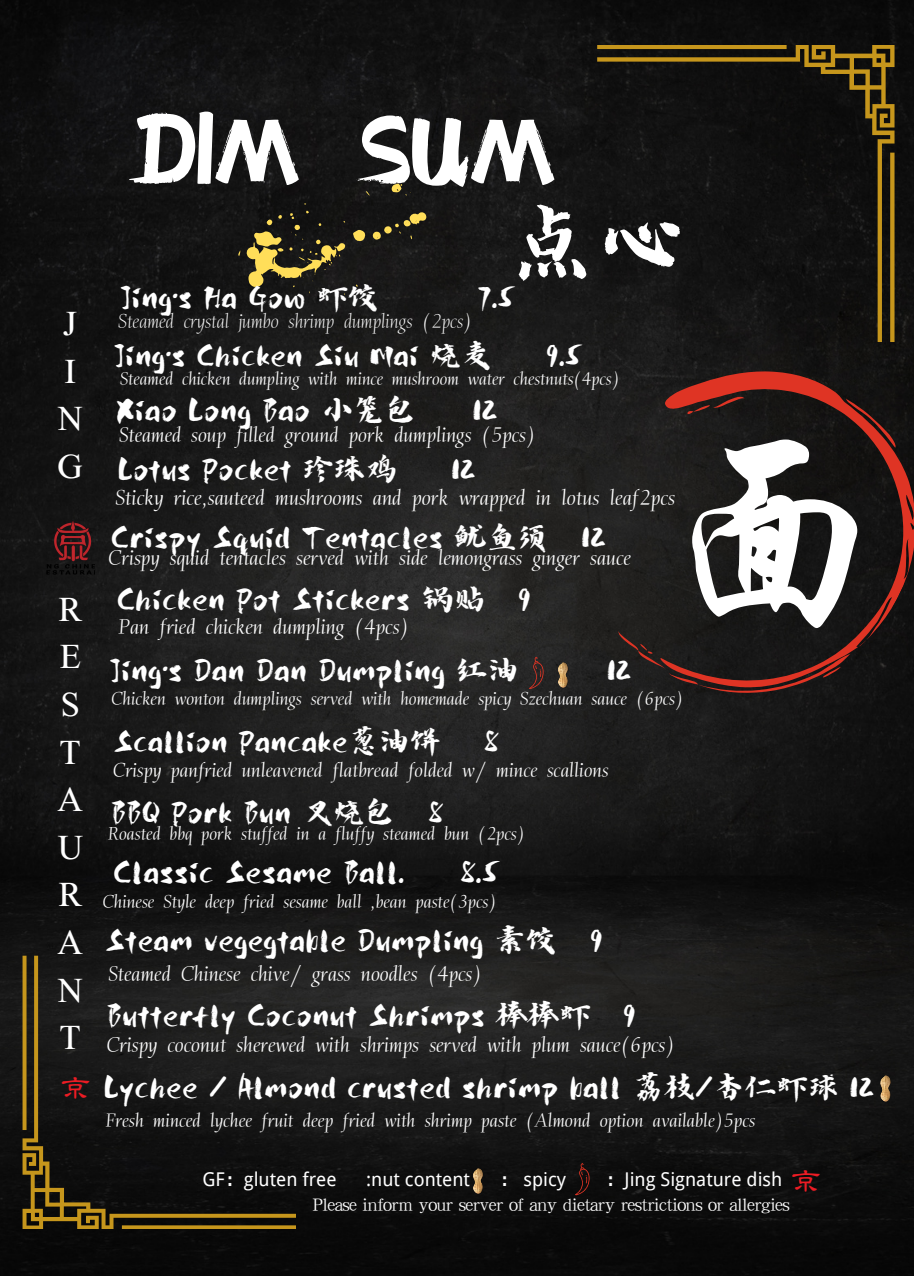
<style>
.page{position:relative;width:914px;height:1276px;background:#fff}
.page>*{position:absolute;margin:0;border:0;box-sizing:border-box;transform-origin:0 0}
.t1{font:237.15px "ST Xingkai";color:#fff}
.t2{font:112.65px "Canva Sword Like Dream";color:#fff}
.t3{font:93.3px "Canva Oriental Brush";color:#fff}
.t4{font:500 34.05px/47.5px "Aderet MF";color:#fff}
.t5{font:32.7px "Canva Oriental Brush";color:#fff}
.t6{font:32.4px "Canva Oriental Brush";color:#fff}
.t7{font:32.25px "Canva Oriental Brush";color:#fff}
.t8{font:32.1px "Canva Oriental Brush";color:#fff}
.t9{font:31.95px "Canva Oriental Brush";color:#fff}
.t10{font:31.8px "Canva Oriental Brush";color:#fff}
.t11{font:31.65px "Canva Oriental Brush";color:#fff}
.t12{font:31.2px "Hellofont ID Xiao Li Shu";color:#ed1c24}
.t13{font:20.85px "Hello Font ID Dian Fang Song Bold";color:#fff}
.t14{font:20.55px "Hello Font ID Dian Fang Song Bold";color:#fff}
.t15{font:20.4px "Hello Font ID Dian Fang Song Bold";color:#fff}
.t16{font:20.25px "Hello Font ID Dian Fang Song Bold";color:#fff}
.t17{font:19.35px "Hello Font ID Dian Fang Song Bold";color:#fff}
.t18{font:19.35px "Hello Font ID Dian Fang Song";color:#fff}
.t19{font:18.9px "Wen Quan Yi Micro Hei";color:#fff}
.t20{font:18.45px "Hello Font ID Dian Fang Song Bold";color:#fff}
.t21{font:17.85px "Hello Font ID Dian Fang Song Bold";color:#fff}
.t22{font:17.7px "Hello Font ID Dian Fang Song Bold";color:#fff}
.t23{font:17.4px "Hello Font ID Dian Fang Song Bold";color:#fff}
.t24{font:16.35px "Hellofont ID Ke Song";color:#fff}
.s1{font-family:"Hellofont ID Xiao Li Shu";font-size:31.2px;color:#ed1c24}
</style>
<div class="page">
<img style="left:0;top:0;width:913px;height:1275px">
<svg style="left:23px;top:956px;width:273px;height:273px;background:#221f17"></svg>
<svg style="left:597px;top:45px;width:297px;height:278px;background:#1d1911"></svg>
<svg style="left:230px;top:181px;width:199px;height:132px;background:#2a271b"></svg>
<svg style="left:558px;top:323px;width:355px;height:422px;background:#231a19"></svg>
<svg style="left:836px;top:399px;width:69px;height:49px;background:#451a15"></svg>
<svg style="left:614px;top:598px;width:237px;height:141px;background:#231a19"></svg>
<img style="left:46px;top:517px;width:48px;height:93px">
<svg style="left:516px;top:656px;width:35px;height:35px"></svg>
<img style="left:548px;top:660px;width:30px;height:29px">
<img style="left:871px;top:1074px;width:29px;height:29px">
<svg style="left:562px;top:1162px;width:35px;height:35px"></svg>
<img style="left:463px;top:1166px;width:30px;height:29px">
<p class="t2" style="left:128px;top:78px;width:429px">DIM SUM</p>
<p class="t3" style="left:504px;top:203px;width:184px">点心</p>
<p class="t8" style="left:120px;top:283px;width:261px">Jing·s Ha Gow 虾饺</p>
<p class="t8" style="left:477px;top:283px;width:38px">7.5</p>
<p class="t18" style="left:118px;top:306px;width:355px">Steamed crystal jumbo shrimp dumplings (2pcs)</p>
<p class="t10" style="left:113px;top:341px;width:380px">Jing·s Chicken Siu Mai 烧麦</p>
<p class="t10" style="left:546px;top:341px;width:37px">9.5</p>
<p class="t23" style="left:120px;top:365px;width:501px">Steamed chicken dumpling with mince mushroom water chestnuts(4pcs)</p>
<p class="t5" style="left:116px;top:395px;width:303px">Xiao Long Bao 小笼包</p>
<p class="t5" style="left:473px;top:395px;width:25px">12</p>
<p class="t16" style="left:119px;top:419px;width:417px">Steamed soup filled ground pork dumplings (5pcs)</p>
<p class="t8" style="left:118px;top:455px;width:281px">Lotus Pocket 珍珠鸡</p>
<p class="t8" style="left:451px;top:455px;width:25px">12</p>
<p class="t13" style="left:115px;top:482px;width:561px">Sticky rice,sauteed mushrooms and pork wrapped in lotus leaf2pcs</p>
<p class="t7" style="left:111px;top:523px;width:495px">Crispy Squid Tentacles 鱿鱼须 12</p>
<p class="t4" style="left:64px;top:301px;width:15px">J</p>
<p class="t4" style="left:64px;top:349px;width:13px">I</p>
<p class="t4" style="left:57px;top:396px;width:27px">N<br>G</p>
<p class="t1" style="left:654px;top:408px;width:239px">面</p>
<p class="t14" style="left:109px;top:542px;width:524px">Crispy squid tentacles served with side lemongrass ginger sauce</p>
<p class="t6" style="left:117px;top:585px;width:415px">Chicken Pot Stickers 锅贴 9</p>
<p class="t14" style="left:118px;top:611px;width:292px">Pan fried chicken dumpling (4pcs)</p>
<p class="t7" style="left:109px;top:656px;width:411px">Jing·s Dan Dan Dumpling 红油</p>
<p class="t7" style="left:607px;top:656px;width:25px">12</p>
<p class="t21" style="left:111px;top:684px;width:573px">Chicken wonton dumplings served with homemade spicy Szechuan sauce (6pcs)</p>
<p class="t11" style="left:113px;top:728px;width:329px">Scallion Pancake葱油饼</p>
<p class="t11" style="left:484px;top:728px;width:17px">8</p>
<p class="t17" style="left:113px;top:755px;width:497px">Crispy panfried unleavened flatbread folded w/ mince scallions</p>
<p class="t9" style="left:111px;top:798px;width:334px">BBQ Pork Bun 叉烧包 8</p>
<p class="t22" style="left:108px;top:820px;width:418px">Roasted bbq pork stuffed in a fluffy steamed bun (2pcs)</p>
<p class="t5" style="left:113px;top:857px;width:293px">Classic Sesame Ball.</p>
<p class="t5" style="left:460px;top:857px;width:40px">8.5</p>
<p class="t21" style="left:103px;top:887px;width:395px">Chinese Style deep fried sesame ball ,bean paste(3pcs)</p>
<p class="t8" style="left:105px;top:926px;width:499px">Steam vegegtable Dumpling 素饺 9</p>
<p class="t15" style="left:108px;top:958px;width:375px">Steamed Chinese chive/ grass noodles (4pcs)</p>
<p class="t4" style="left:57px;top:587px;width:27px;text-align:justify">R E S T A U R A N T</p>
<p class="t8" style="left:60px;top:1073px;width:814px"><span class="s1">京</span> Lychee / Almond crusted shrimp ball 荔枝/杏仁虾球 12</p>
<p class="t20" style="left:106px;top:1106px;width:651px">Fresh minced lychee fruit deep fried with shrimp paste (Almond option available)5pcs</p>
<p class="t8" style="left:107px;top:1001px;width:530px">Butterfly Coconut Shrimps 棒棒虾 9</p>
<p class="t15" style="left:107px;top:1029px;width:569px">Crispy coconut sherewed with shrimps served with plum sauce(6pcs)</p>
<p class="t19" style="left:202px;top:1168px;width:136px">GF：gluten free</p>
<p class="t19" style="left:366px;top:1168px;width:105px">:nut content</p>
<p class="t19" style="left:499px;top:1168px;width:68px">： spicy</p>
<p class="t19" style="left:605px;top:1168px;width:178px">：Jing Signature dish</p>
<p class="t12" style="left:790px;top:1160px;width:33px">京</p>
<p class="t24" style="left:313px;top:1193px;width:478px">Please inform your server of any dietary restrictions or allergies</p>
</div>
